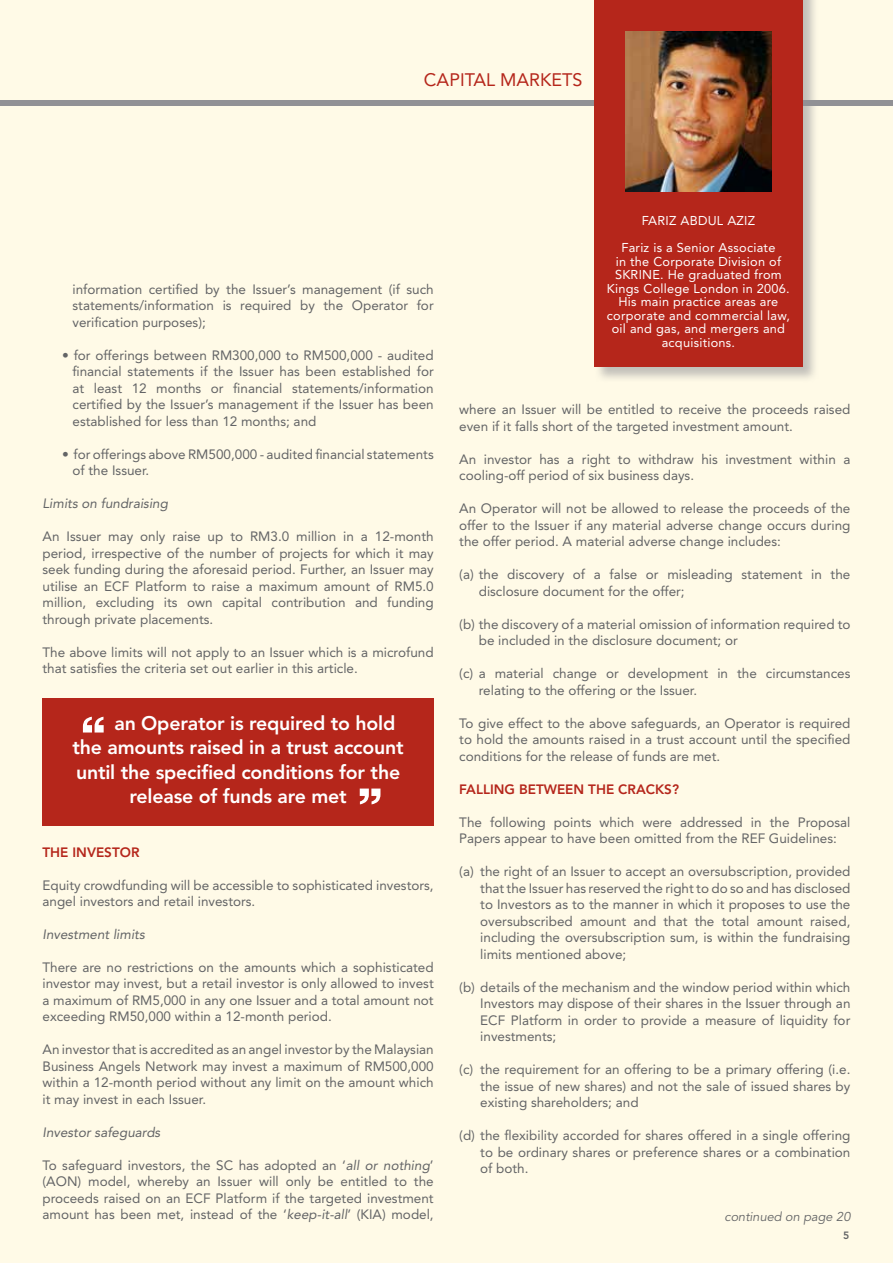
<style>
.page{position:relative;width:893px;height:1263px;background:#fffae7}
.page>*{position:absolute;margin:0;border:0;box-sizing:border-box;transform-origin:0 0}
.t1{font:800 19.5px "Avenir";letter-spacing:-.01em;color:#fff}
.t2{font:18px "Avenir";color:#b5261b}
.t3{font:13.5px/16.5px "Avenir";color:#636466;text-align:justify}
.t4{font:italic 13.5px "Avenir";color:#636466}
.t5{font:800 13.5px "Avenir";color:#b5261b}
.t6{font:12.75px/13.5px "Avenir";letter-spacing:.02em;color:#fff;text-align:center}
.t7{font:italic 12.75px "Avenir";color:#636466}
.t8{font:800 10.5px "Avenir";color:#636466}
.s1{font-style:italic}
</style>
<div class="page">
<div style="left:0;top:101px;width:893px;height:5px;background:#919195"></div>
<div style="left:43px;top:698px;width:391px;height:128px;background:#b5261b"></div>
<svg style="left:360px;top:788px;width:20px;height:16px"></svg>
<svg style="left:83px;top:717px;width:21px;height:15px"></svg>
<div style="left:594px;top:0;width:225px;height:383px;background:#919195;opacity:.55"></div>
<div style="left:594px;top:0;width:209px;height:366px;background:#b5261b"></div>
<img style="left:626px;top:32px;width:145px;height:160px">
<h2 class="t2" style="left:424px;top:70px;width:160px">CAPITAL MARKETS</h2>
<p class="t3" style="left:73px;top:281px;width:363px">information certified by the Issuer’s management (if such statements/information is required by the Operator for verification purposes);</p>
<p class="t3" style="left:73px;top:347px;width:363px;text-indent:-11px">• for offerings between RM300,000 to RM500,000 - audited financial statements if the Issuer has been established for at least 12 months or financial statements/information certified by the Issuer’s management if the Issuer has been established for less than 12 months; and</p>
<p class="t3" style="left:73px;top:446px;width:363px;text-indent:-11px">• for offerings above RM500,000 - audited financial statements of the Issuer.</p>
<p class="t4" style="left:43px;top:496px;width:127px">Limits on fundraising</p>
<p class="t3" style="left:43px;top:528px;width:393px">An Issuer may only raise up to RM3.0 million in a 12-month period, irrespective of the number of projects for which it may seek funding during the aforesaid period. Further, an Issuer may utilise an ECF Platform to raise a maximum amount of RM5.0 million, excluding its own capital contribution and funding through private placements.</p>
<p class="t3" style="left:43px;top:644px;width:393px">The above limits will not apply to an Issuer which is a microfund that satisfies the criteria set out earlier in this article.</p>
<h1 class="t1" style="left:114px;top:712px;width:282px">an Operator is required to hold</h1>
<h1 class="t1" style="left:72px;top:736px;width:333px">the amounts raised in a trust account</h1>
<h1 class="t1" style="left:76px;top:760px;width:326px">until the specified conditions for the</h1>
<h1 class="t1" style="left:129px;top:784px;width:219px">release of funds are met</h1>
<p class="t5" style="left:43px;top:844px;width:98px">THE INVESTOR</p>
<p class="t3" style="left:43px;top:876px;width:393px">Equity crowdfunding will be accessible to sophisticated investors, angel investors and retail investors.</p>
<p class="t4" style="left:43px;top:926px;width:104px">Investment limits</p>
<p class="t3" style="left:43px;top:959px;width:393px">There are no restrictions on the amounts which a sophisticated investor may invest, but a retail investor is only allowed to invest a maximum of RM5,000 in any one Issuer and a total amount not exceeding RM50,000 within a 12-month period.</p>
<p class="t3" style="left:43px;top:1041px;width:393px">An investor that is accredited as an angel investor by the Malaysian Business Angels Network may invest a maximum of RM500,000 within a 12-month period without any limit on the amount which it may invest in each Issuer.</p>
<p class="t4" style="left:43px;top:1124px;width:119px">Investor safeguards</p>
<p class="t3" style="left:43px;top:1157px;width:393px">To safeguard investors, the SC has adopted an ‘<span class="s1">all or nothing</span>’ (AON) model, whereby an Issuer will only be entitled to the proceeds raised on an ECF Platform if the targeted investment amount has been met, instead of the ‘<span class="s1">keep-it-all</span>’ (KIA) model,</p>
<p class="t6" style="left:621px;top:207px;width:156px;line-height:27px">FARIZ ABDUL AZIZ<br>Fariz is a Senior Associate</p>
<p class="t6" style="left:607px;top:255px;width:185px">in the Corporate Division of<br>SKRINE. He graduated from<br>Kings College London in 2006.<br>His main practice areas are corporate and commercial law, oil and gas, and mergers and acquisitions.</p>
<p class="t3" style="left:459px;top:401px;width:393px">where an Issuer will be entitled to receive the proceeds raised even if it falls short of the targeted investment amount.</p>
<p class="t3" style="left:459px;top:451px;width:393px">An investor has a right to withdraw his investment within a cooling-off period of six business days.</p>
<p class="t3" style="left:459px;top:500px;width:393px">An Operator will not be allowed to release the proceeds of the offer to the Issuer if any material adverse change occurs during the offer period. A material adverse change includes:</p>
<p class="t3" style="left:479px;top:566px;width:373px;text-indent:-19px">(a) the discovery of a false or misleading statement in the disclosure document for the offer;</p>
<p class="t3" style="left:479px;top:616px;width:373px;text-indent:-19px">(b) the discovery of a material omission of information required to be included in the disclosure document; or</p>
<p class="t3" style="left:479px;top:665px;width:373px;text-indent:-19px">(c) a material change or development in the circumstances relating to the offering or the Issuer.</p>
<p class="t3" style="left:459px;top:715px;width:393px">To give effect to the above safeguards, an Operator is required to hold the amounts raised in a trust account until the specified conditions for the release of funds are met.</p>
<p class="t5" style="left:459px;top:781px;width:221px">FALLING BETWEEN THE CRACKS?</p>
<p class="t3" style="left:459px;top:814px;width:393px">The following points which were addressed in the Proposal<br>Papers appear to have been omitted from the REF Guidelines:</p>
<p class="t3" style="left:480px;top:863px;width:372px;text-indent:-21px">(a) the right of an Issuer to accept an oversubscription, provided that the Issuer has reserved the right to do so and has disclosed to Investors as to the manner in which it proposes to use the oversubscribed amount and that the total amount raised, including the oversubscription sum, is within the fundraising limits mentioned above;</p>
<p class="t3" style="left:480px;top:979px;width:372px;text-indent:-21px">(b) details of the mechanism and the window period within which Investors may dispose of their shares in the Issuer through an ECF Platform in order to provide a measure of liquidity for investments;</p>
<p class="t3" style="left:480px;top:1061px;width:372px;text-indent:-21px">(c) the requirement for an offering to be a primary offering (i.e. the issue of new shares) and not the sale of issued shares by existing shareholders; and</p>
<p class="t3" style="left:480px;top:1127px;width:372px;text-indent:-21px">(d) the flexibility accorded for shares offered in a single offering to be ordinary shares or preference shares or a combination of both.</p>
<p class="t7" style="left:725px;top:1209px;width:127px">continued on page 20</p>
<p class="t8" style="left:843px;top:1229px;width:8px">5</p>
</div>
